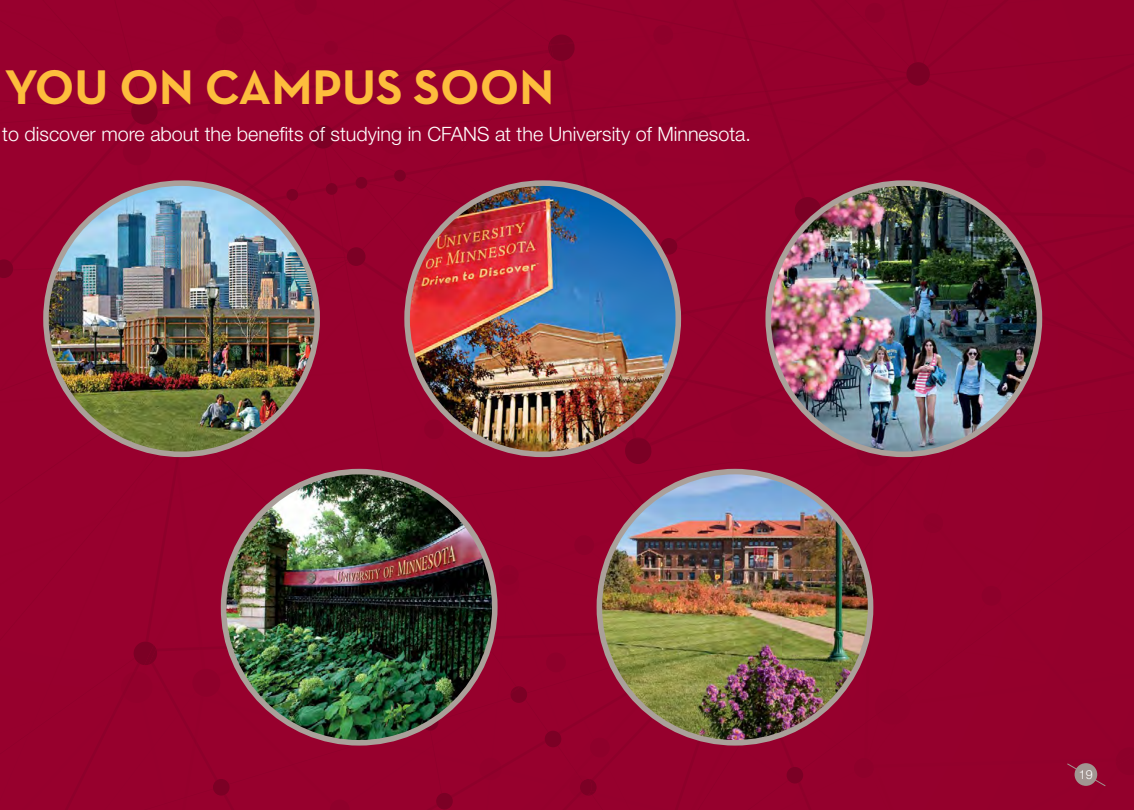
<style>
.page{position:relative;width:1134px;height:810px;background:#fff}
.page>*{position:absolute;margin:0;border:0;box-sizing:border-box;transform-origin:0 0}
.t1{font:700 49.5px "Neutraface Text";color:#fdbd3d}
.t2{font:300 19.8px "Helvetica Neue";color:#fff}
.t3{font:300 12.6px "Helvetica Neue";color:#fff}
</style>
<div class="page">
<img style="left:0;top:0;width:1134px;height:810px">
<h1 class="t1" style="left:4px;top:55px;width:551px">YOU ON CAMPUS SOON</h1>
<p class="t2" style="left:2px;top:122px;width:750px">to discover more about the benefits of studying in CFANS at the University of Minnesota.</p>
<p class="t3" style="left:1079px;top:766px;width:15px">19</p>
</div>
